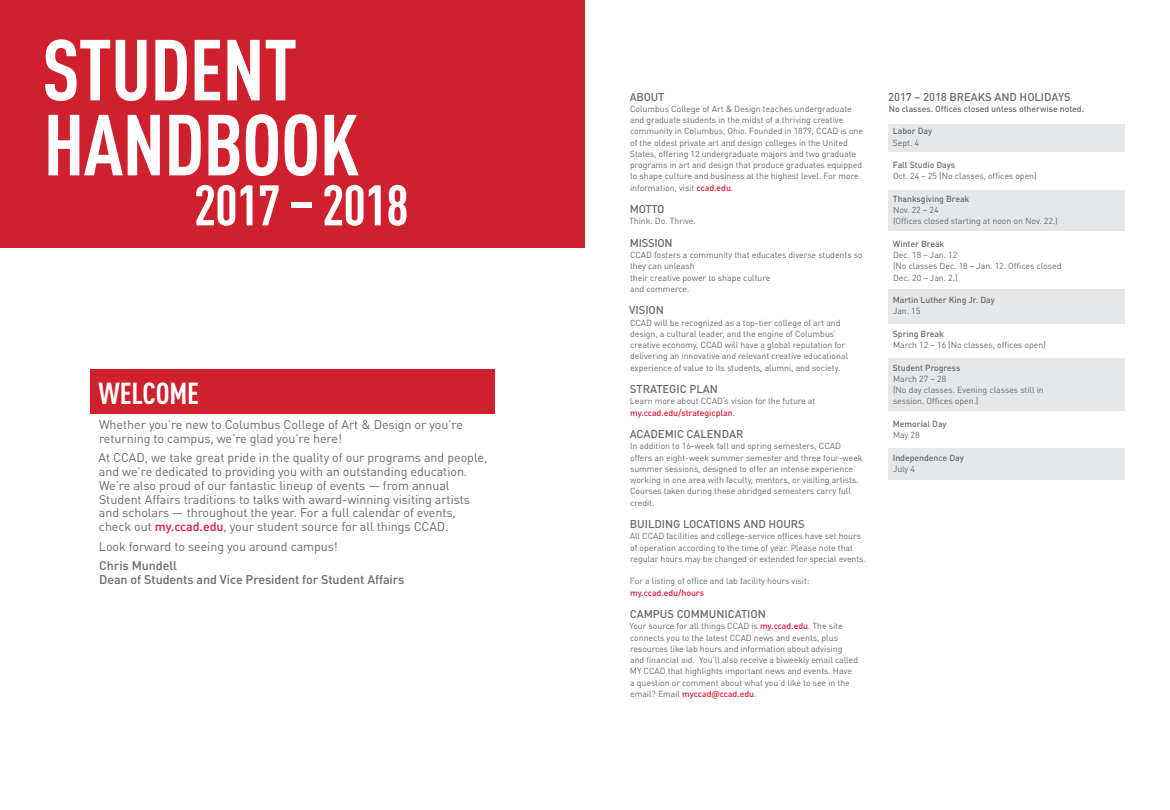
<style>
.page{position:relative;width:1170px;height:810px;background:#fff}
.page>*{position:absolute;margin:0;border:0;box-sizing:border-box;transform-origin:0 0}
.t1{font:700 condensed 85px/75px "DINOT";letter-spacing:-.01em;color:#fff}
.t2{font:700 condensed 56.25px "DINOT";letter-spacing:-.02em;color:#fff}
.t3{font:700 condensed 30px "DINOT";letter-spacing:-.005em;color:#fff}
.t4{font:12.5px/13.8px "DINOT";letter-spacing:-.005em;color:#696a6d}
.t5{font:500 12.5px/13.8px "DINOT";letter-spacing:-.005em;color:#696a6d}
.t6{font:500 11.25px "DINOT";letter-spacing:-.005em;color:#696a6d}
.t7{font:500 11.25px "DINOT";letter-spacing:-.025em;color:#696a6d}
.t8{font:8.75px/11.2px "DINOT";letter-spacing:-.005em;color:#696a6d}
.t9{font:500 8.75px "DINOT";letter-spacing:-.005em;color:#696a6d}
.t10{font:500 8.75px "DINOT";letter-spacing:-.005em;color:#e31837}
.s1{font-weight:500;color:#e31837}
</style>
<div class="page">
<div style="left:889px;top:124px;width:236px;height:27px;background:#e6e7e8"></div>
<div style="left:889px;top:190px;width:236px;height:40px;background:#e6e7e8"></div>
<div style="left:889px;top:289px;width:236px;height:34px;background:#e6e7e8"></div>
<div style="left:889px;top:359px;width:236px;height:52px;background:#e6e7e8"></div>
<div style="left:889px;top:448px;width:236px;height:32px;background:#e6e7e8"></div>
<div style="left:0;top:0;width:585px;height:248px;background:#cf202d"></div>
<div style="left:90px;top:369px;width:405px;height:45px;background:#cf202d"></div>
<h1 class="t1" style="left:42px;top:32px;width:319px">STUDENT<br>HANDBOOK</h1>
<h2 class="t2" style="left:194px;top:171px;width:217px">2017 – 2018</h2>
<h3 class="t3" style="left:99px;top:376px;width:102px">WELCOME</h3>
<h3 class="t4" style="left:99px;top:418px;width:365px">Whether you’re new to Columbus College of Art &amp; Design or you’re returning to campus, we’re glad you’re here!</h3>
<p class="t4" style="left:98px;top:451px;width:390px">At CCAD, we take great pride in the quality of our programs and people, and we’re dedicated to providing you with an outstanding education.<br>We’re also proud of our fantastic lineup of events — from annual Student Affairs traditions to talks with award-winning visiting artists and scholars — throughout the year. For a full calendar of events, check out <span class="s1">my.ccad.edu</span>, your student source for all things CCAD.</p>
<h3 class="t4" style="left:99px;top:539px;width:240px">Look forward to seeing you around campus!</h3>
<h3 class="t5" style="left:99px;top:558px;width:307px">Chris Mundell<br>Dean of Students and Vice President for Student Affairs</h3>
<p class="t6" style="left:630px;top:89px;width:36px">ABOUT</p>
<p class="t8" style="left:630px;top:103px;width:235px">Columbus College of Art &amp; Design teaches undergraduate and graduate students in the midst of a thriving creative community in Columbus, Ohio. Founded in 1879, CCAD is one of the oldest private art and design colleges in the United States, offering 12 undergraduate majors and two graduate programs in art and design that produce graduates equipped to shape culture and business at the highest level. For more information, visit <span class="s1">ccad.edu</span>.</p>
<p class="t6" style="left:630px;top:202px;width:36px">MOTTO</p>
<p class="t8" style="left:629px;top:215px;width:68px">Think. Do. Thrive.</p>
<p class="t7" style="left:630px;top:236px;width:44px">MISSION</p>
<p class="t8" style="left:630px;top:249px;width:234px">CCAD fosters a community that educates diverse students so they can unleash<br>their creative power to shape culture<br>and commerce.</p>
<p class="t6" style="left:629px;top:303px;width:36px">VISION</p>
<p class="t8" style="left:630px;top:317px;width:220px">CCAD will be recognized as a top-tier college of art and design, a cultural leader, and the engine of Columbus’ creative economy. CCAD will have a global reputation for delivering an innovative and relevant creative educational experience of value to its students, alumni, and society.</p>
<p class="t6" style="left:630px;top:382px;width:90px">STRATEGIC PLAN</p>
<p class="t8" style="left:630px;top:395px;width:187px">Learn more about CCAD’s vision for the future at <span class="s1">my.ccad.edu/strategicplan</span>.</p>
<p class="t6" style="left:630px;top:427px;width:115px">ACADEMIC CALENDAR</p>
<p class="t8" style="left:630px;top:440px;width:234px">In addition to 16-week fall and spring semesters, CCAD offers an eight-week summer semester and three four-week summer sessions, designed to offer an intense experience working in one area with faculty, mentors, or visiting artists.<br>Courses taken during these abridged semesters carry full credit.</p>
<p class="t6" style="left:630px;top:517px;width:177px">BUILDING LOCATIONS AND HOURS</p>
<p class="t8" style="left:630px;top:530px;width:238px">All CCAD facilities and college-service offices have set hours of operation according to the time of year. Please note that regular hours may be changed or extended for special events.</p>
<p class="t8" style="left:630px;top:575px;width:181px">For a listing of office and lab facility hours visit:</p>
<p class="t10" style="left:630px;top:587px;width:75px">my.ccad.edu/hours</p>
<p class="t6" style="left:630px;top:607px;width:137px">CAMPUS COMMUNICATION</p>
<p class="t8" style="left:630px;top:620px;width:230px">Your source for all things CCAD is <span class="s1">my.ccad.edu</span>. The site connects you to the latest CCAD news and events, plus resources like lab hours and information about advising and financial aid. You’ll also receive a biweekly email called MY CCAD that highlights important news and events. Have a question or comment about what you’d like to see in the email? Email <span class="s1">myccad@ccad.edu</span>.</p>
<p class="t6" style="left:888px;top:89px;width:184px">2017 – 2018 BREAKS AND HOLIDAYS</p>
<p class="t9" style="left:889px;top:103px;width:197px">No classes. Offices closed unless otherwise noted.</p>
<p class="t9" style="left:893px;top:126px;width:41px">Labor Day</p>
<p class="t8" style="left:893px;top:137px;width:28px">Sept. 4</p>
<p class="t9" style="left:893px;top:159px;width:64px">Fall Studio Days</p>
<p class="t8" style="left:893px;top:170px;width:145px">Oct. 24 – 25 (No classes, offices open)</p>
<p class="t9" style="left:893px;top:193px;width:78px">Thanksgiving Break</p>
<p class="t8" style="left:893px;top:204px;width:166px">Nov. 22 – 24<br>(Offices closed starting at noon on Nov. 22.)</p>
<p class="t9" style="left:893px;top:238px;width:53px">Winter Break</p>
<p class="t8" style="left:893px;top:249px;width:170px">Dec. 18 – Jan. 12<br>(No classes Dec. 18 – Jan. 12. Offices closed<br>Dec. 20 – Jan. 2.)</p>
<p class="t9" style="left:893px;top:294px;width:104px">Martin Luther King Jr. Day</p>
<p class="t8" style="left:893px;top:305px;width:29px">Jan. 15</p>
<p class="t9" style="left:893px;top:328px;width:53px">Spring Break</p>
<p class="t8" style="left:893px;top:339px;width:154px">March 12 – 16 (No classes, offices open)</p>
<p class="t9" style="left:893px;top:362px;width:69px">Student Progress</p>
<p class="t8" style="left:893px;top:373px;width:152px">March 27 – 28<br>(No day classes. Evening classes still in session. Offices open.)</p>
<p class="t9" style="left:893px;top:418px;width:55px">Memorial Day</p>
<p class="t8" style="left:893px;top:429px;width:28px">May 28</p>
<p class="t9" style="left:893px;top:452px;width:72px">Independence Day</p>
<p class="t8" style="left:893px;top:463px;width:24px">July 4</p>
</div>
